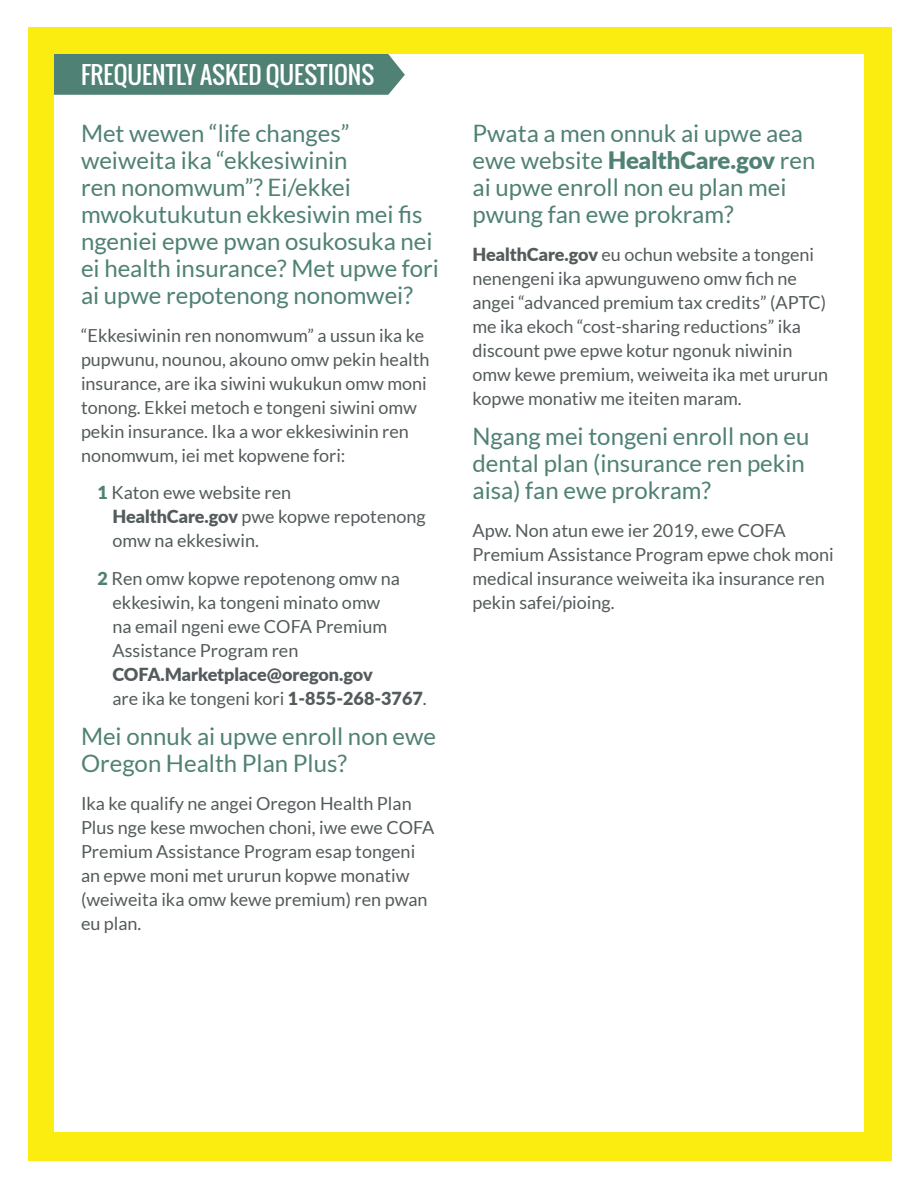
<style>
.page{position:relative;width:918px;height:1188px;background:#fff}
.page>*{position:absolute;margin:0;border:0;box-sizing:border-box;transform-origin:0 0}
.Factsheet_Headline{font:24px/27px "Lato";color:#4f8174}
.Headline{font:24px "Oswald";color:#fff}
.Copy{font:18px/24px "Lato";color:#545b5c}
.Factsheet_copy{font:18px/24px "Lato";color:#545b5c}
.s1{font-weight:900;color:#4f8174}
.s2{font-weight:900}
</style>
<div class="page">
<div style="left:28px;top:27px;width:864px;height:1134px;background:#fced10"></div>
<div style="left:54px;top:54px;width:810px;height:1078px;background:#fff"></div>
<div style="left:54px;top:54px;width:351px;height:41px;background:#4f8174"></div>
<p class="Headline" style="left:81px;top:57px;width:295px">FREQUENTLY ASKED QUESTIONS</p>
<p class="Factsheet_Headline" style="left:81px;top:120px;width:360px">Met wewen “life changes” weiweita ika “ekkesiwinin<br>ren nonomwum”? Ei/ekkei mwokutukutun ekkesiwin mei fis ngeniei epwe pwan osukosuka nei ei health insurance? Met upwe fori ai upwe repotenong nonomwei?</p>
<p class="Factsheet_copy" style="left:81px;top:323px;width:350px">“Ekkesiwinin ren nonomwum” a ussun ika ke pupwunu, nounou, akouno omw pekin health insurance, are ika siwini wukukun omw moni tonong. Ekkei metoch e tongeni siwini omw pekin insurance. Ika a wor ekkesiwinin ren nonomwum, iei met kopwene fori:</p>
<p class="Copy" style="left:112px;top:481px;width:315px;text-indent:-15px"><span class="s1">1</span> Katon ewe website ren<br><span class="s2">HealthCare.gov</span> pwe kopwe repotenong omw na ekkesiwin.</p>
<p class="Copy" style="left:112px;top:566px;width:316px;text-indent:-15px"><span class="s1">2</span> Ren omw kopwe repotenong omw na ekkesiwin, ka tongeni minato omw<br>na email ngeni ewe COFA Premium<br>Assistance Program ren<br><span class="s2">COFA.Marketplace@oregon.gov<br></span>are ika ke tongeni kori <span class="s2">1-855-268-3767</span>.</p>
<p class="Factsheet_Headline" style="left:81px;top:723px;width:357px">Mei onnuk ai upwe enroll non ewe<br>Oregon Health Plan Plus?</p>
<p class="Copy" style="left:81px;top:791px;width:355px">Ika ke qualify ne angei Oregon Health Plan Plus nge kese mwochen choni, iwe ewe COFA Premium Assistance Program esap tongeni an epwe moni met ururun kopwe monatiw (weiweita ika omw kewe premium) ren pwan eu plan.</p>
<p class="Factsheet_Headline" style="left:472px;top:120px;width:344px">Pwata a men onnuk ai upwe aea ewe website <span class="s2">HealthCare.gov</span> ren ai upwe enroll non eu plan mei pwung fan ewe prokram?</p>
<p class="Copy" style="left:472px;top:242px;width:357px"><span class="s2">HealthCare.gov</span> eu ochun website a tongeni nenengeni ika apwunguweno omw fich ne angei “advanced premium tax credits” (APTC) me ika ekoch “cost-sharing reductions” ika discount pwe epwe kotur ngonuk niwinin omw kewe premium, weiweita ika met ururun kopwe monatiw me iteiten maram.</p>
<p class="Factsheet_Headline" style="left:472px;top:423px;width:338px">Ngang mei tongeni enroll non eu dental plan (insurance ren pekin aisa) fan ewe prokram?</p>
<p class="Factsheet_copy" style="left:472px;top:518px;width:363px">Apw. Non atun ewe ier 2019, ewe COFA Premium Assistance Program epwe chok moni medical insurance weiweita ika insurance ren pekin safei/pioing.</p>
</div>
